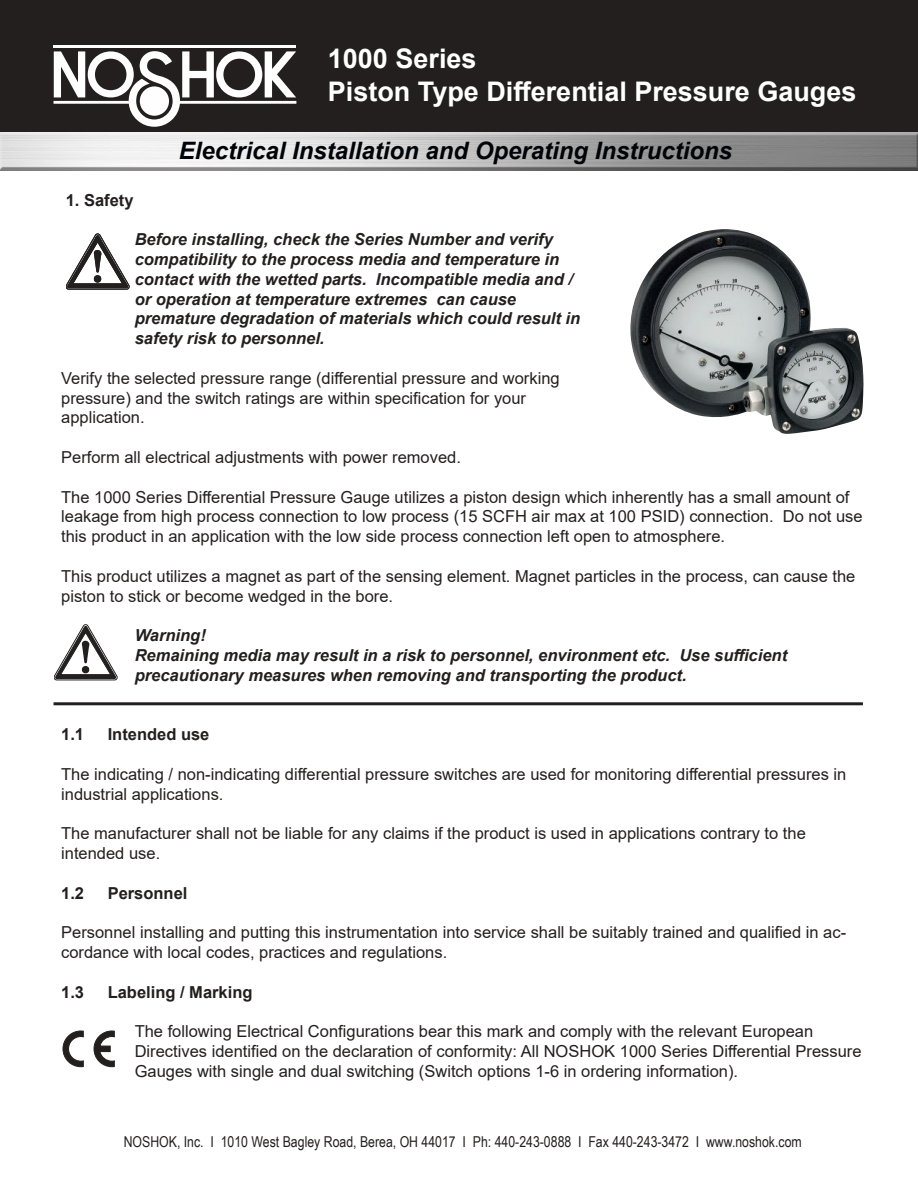
<style>
.page{position:relative;width:918px;height:1188px;background:#fff}
.page>*{position:absolute;margin:0;border:0;box-sizing:border-box;transform-origin:0 0}
.t1{font:700 27px/33px "Arial";color:#fff}
.t2{font:italic 700 24px "Arial";color:#000409}
.t3{font:16.5px/19.8px "Arial";color:#241f1f}
.t4{font:italic 700 16.5px/19.8px "Arial";color:#241f1f}
.t5{font:700 16.5px "Arial";color:#241f1f}
.t6{font:15px "Arial Narrow";color:#241f1f}
</style>
<div class="page">
<div style="left:0;top:0;width:918px;height:135px;background:#241f1f"></div>
<div style="left:0;top:132px;width:918px;height:39px;background:#241f1f;opacity:.75"></div>
<hr style="left:54px;top:45px;width:242px;height:3px;background:#fefefe">
<svg style="left:54px;top:51px;width:242px;height:76px"></svg>
<div style="left:140px;top:86px;width:29px;height:30px;background:#fefefe;border-radius:50%"></div>
<svg style="left:66px;top:234px;width:63px;height:55px"></svg>
<svg style="left:54px;top:625px;width:63px;height:55px"></svg>
<img style="left:630px;top:229px;width:234px;height:205px">
<hr style="left:54px;top:702px;width:809px;height:3px;background:#241f1f">
<svg style="left:63px;top:1031px;width:20px;height:36px"></svg>
<svg style="left:94px;top:1031px;width:20px;height:36px"></svg>
<h1 class="t1" style="left:328px;top:42px;width:530px">1000 Series<br>Piston Type Differential Pressure Gauges</h1>
<p class="t5" style="left:66px;top:188px;width:69px">1. Safety</p>
<h2 class="t2" style="left:179px;top:135px;width:555px">Electrical Installation and Operating Instructions</h2>
<p class="t4" style="left:135px;top:230px;width:447px">Before installing, check the Series Number and verify compatibility to the process media and temperature in contact with the wetted parts. Incompatible media and / or operation at temperature extremes can cause premature degradation of materials which could result in safety risk to personnel.</p>
<p class="t3" style="left:61px;top:368px;width:500px">Verify the selected pressure range (differential pressure and working pressure) and the switch ratings are within specification for your application.</p>
<p class="t3" style="left:61px;top:447px;width:401px">Perform all electrical adjustments with power removed.</p>
<p class="t3" style="left:61px;top:487px;width:803px">The 1000 Series Differential Pressure Gauge utilizes a piston design which inherently has a small amount of leakage from high process connection to low process (15 SCFH air max at 100 PSID) connection. Do not use this product in an application with the low side process connection left open to atmosphere.</p>
<p class="t3" style="left:61px;top:566px;width:796px">This product utilizes a magnet as part of the sensing element. Magnet particles in the process, can cause the piston to stick or become wedged in the bore.</p>
<p class="t4" style="left:135px;top:626px;width:654px">Warning!<br>Remaining media may result in a risk to personnel, environment etc. Use sufficient precautionary measures when removing and transporting the product.</p>
<p class="t5" style="left:61px;top:723px;width:24px">1.1</p>
<p class="t5" style="left:108px;top:723px;width:103px">Intended use</p>
<p class="t3" style="left:61px;top:764px;width:787px">The indicating / non-indicating differential pressure switches are used for monitoring differential pressures in industrial applications.</p>
<p class="t3" style="left:61px;top:823px;width:746px">The manufacturer shall not be liable for any claims if the product is used in applications contrary to the intended use.</p>
<p class="t5" style="left:61px;top:881px;width:24px">1.2</p>
<p class="t5" style="left:108px;top:881px;width:81px">Personnel</p>
<p class="t3" style="left:61px;top:922px;width:787px">Personnel installing and putting this instrumentation into service shall be suitably trained and qualified in ac&shy;cordance with local codes, practices and regulations.</p>
<p class="t5" style="left:61px;top:980px;width:24px">1.3</p>
<p class="t5" style="left:108px;top:980px;width:146px">Labeling / Marking</p>
<p class="t3" style="left:135px;top:1021px;width:728px">The following Electrical Configurations bear this mark and comply with the relevant European<br>Directives identified on the declaration of conformity: All NOSHOK 1000 Series Differential Pressure<br>Gauges with single and dual switching (Switch options 1-6 in ordering information).</p>
<p class="t6" style="left:124px;top:1131px;width:680px">NOSHOK, Inc. I 1010 West Bagley Road, Berea, OH 44017 I Ph: 440-243-0888 I Fax 440-243-3472 I www.noshok.com</p>
</div>
